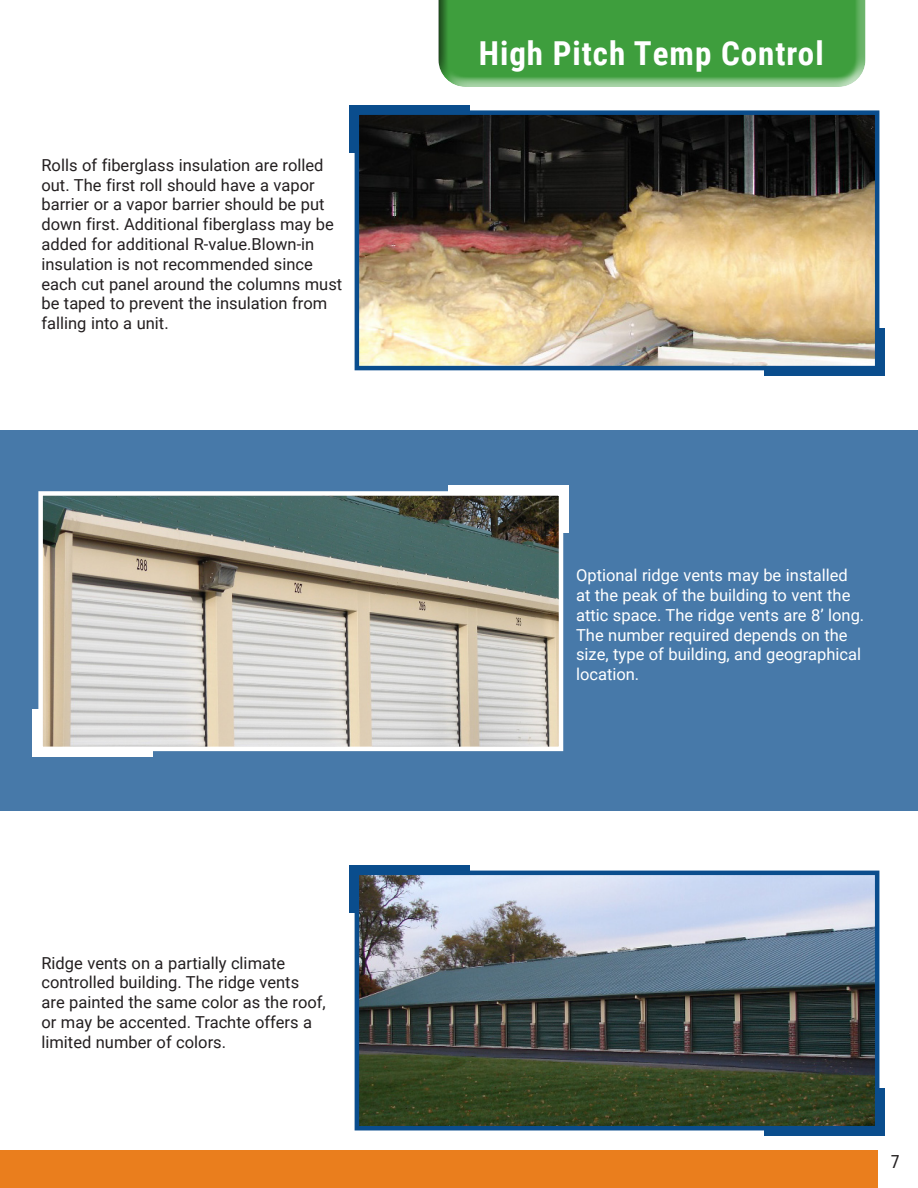
<style>
.page{position:relative;width:918px;height:1188px;background:#fff}
.page>*{position:absolute;margin:0;border:0;box-sizing:border-box;transform-origin:0 0}
.t1{font:700 33px "Roboto Condensed";letter-spacing:.03em;color:#fff}
.t2{font:18px "Roboto Condensed";color:#231f20}
.t3{font:16.5px/19.8px "Roboto";color:#231f20}
.t4{font:16.5px/19.8px "Roboto";color:#fff}
</style>
<div class="page">
<div style="left:0;top:431px;width:918px;height:380px;background:#4779a9"></div>
<div style="left:32px;top:709px;width:121px;height:48px;background:#fff"></div>
<div style="left:448px;top:485px;width:121px;height:48px;background:#fff"></div>
<img style="left:43px;top:496px;width:515px;height:250px">
<div style="left:38px;top:491px;width:525px;height:260px;border:4px solid #fff"></div>
<div style="left:436px;top:0;width:430px;height:90px;background:#fff;opacity:.75"></div>
<div style="left:436px;top:0;width:430px;height:79px;background:#231f20;opacity:.75"></div>
<div style="left:0;top:1151px;width:878px;height:37px;background:#ea7e1d"></div>
<div style="left:349px;top:865px;width:121px;height:48px;background:#0a4d8d"></div>
<div style="left:764px;top:1088px;width:121px;height:48px;background:#0a4d8d"></div>
<img style="left:360px;top:876px;width:514px;height:249px">
<div style="left:355px;top:871px;width:524px;height:259px;border:4px solid #0a4d8d"></div>
<div style="left:349px;top:105px;width:121px;height:48px;background:#0a4d8d"></div>
<div style="left:764px;top:328px;width:121px;height:48px;background:#0a4d8d"></div>
<img style="left:360px;top:115px;width:514px;height:250px">
<div style="left:355px;top:110px;width:524px;height:260px;border:4px solid #0a4d8d"></div>
<p class="t3" style="left:41px;top:154px;width:302px">Rolls of fiberglass insulation are rolled out. The first roll should have a vapor barrier or a vapor barrier should be put down first. Additional fiberglass may be added for additional R-value.Blown-in insulation is not recommended since each cut panel around the columns must be taped to prevent the insulation from falling into a unit.</p>
<p class="t3" style="left:41px;top:952px;width:286px">Ridge vents on a partially climate controlled building. The ridge vents are painted the same color as the roof, or may be accented. Trachte offers a limited number of colors.</p>
<p class="t1" style="left:479px;top:31px;width:346px">High Pitch Temp Control</p>
<p class="t4" style="left:576px;top:565px;width:290px">Optional ridge vents may be installed at the peak of the building to vent the attic space. The ridge vents are 8’ long.<br>The number required depends on the size, type of building, and geographical location.</p>
<p class="t2" style="left:891px;top:1149px;width:10px">7</p>
</div>
